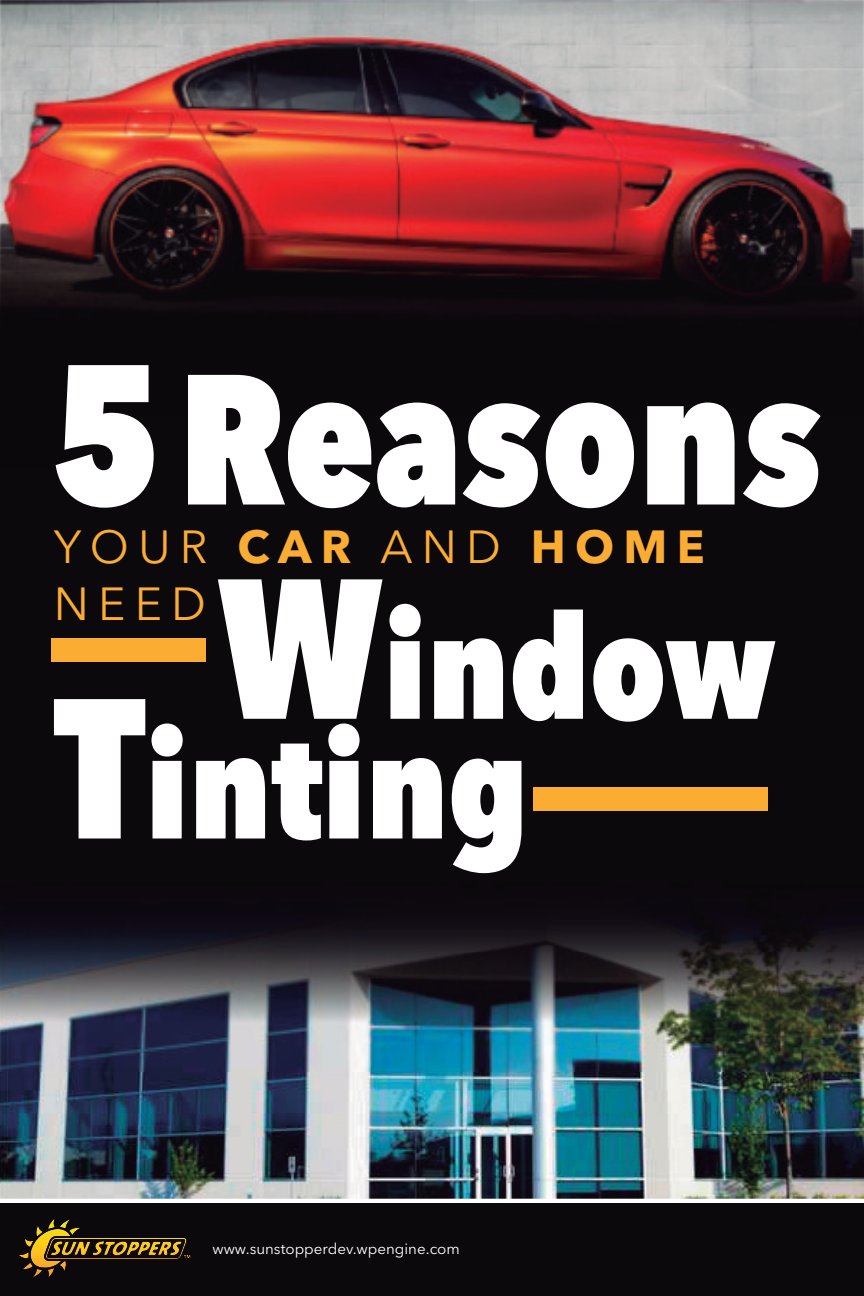
<style>
.page{position:relative;width:864px;height:1296px;background:#fff}
.page>*{position:absolute;margin:0;border:0;box-sizing:border-box;transform-origin:0 0}
.t1{font:800 condensed 183.2px "Avenir Next LT Pro";color:#fff}
.t2{font:800 condensed 144.4px "Avenir Next LT Pro";color:#fff}
.t3{font:46px/57.2px "Avenir Next LT Pro";letter-spacing:.2em;color:#fbad33}
.t4{font:15.2px "Avenir Next LT Pro";color:#fff}
.s1{font-size:196.8px}
.s2{font-weight:700}
</style>
<div class="page">
<div style="left:0;top:1204px;width:864px;height:92px;background:#0b090c"></div>
<svg style="left:25px;top:1219px;width:162px;height:49px"></svg>
<img style="left:0;top:1072px;width:864px;height:127px">
<div style="left:0;top:415px;width:71px;height:55px;background:#0b080c"></div>
<div style="left:71px;top:415px;width:793px;height:55px;background:#0b090c"></div>
<img style="left:0;top:0;width:864px;height:415px">
<img style="left:0;top:470px;width:864px;height:602px">
<div style="left:51px;top:639px;width:155px;height:23px;background:#fbad33"></div>
<div style="left:534px;top:788px;width:234px;height:23px;background:#fbad33"></div>
<h1 class="t1" style="left:51px;top:359px;width:772px"><span class="s1">5</span> Reasons</h1>
<h3 class="t3" style="left:54px;top:522px;width:652px">YOUR <span class="s2">CAR</span> AND <span class="s2">HOME<br></span>NEED</h3>
<h2 class="t2" style="left:217px;top:604px;width:559px"><span class="s1">W</span>indow</h2>
<h2 class="t2" style="left:54px;top:724px;width:476px"><span class="s1">T</span>inting</h2>
<p class="t4" style="left:212px;top:1242px;width:249px">www.sunstopperdev.wpengine.com</p>
</div>
